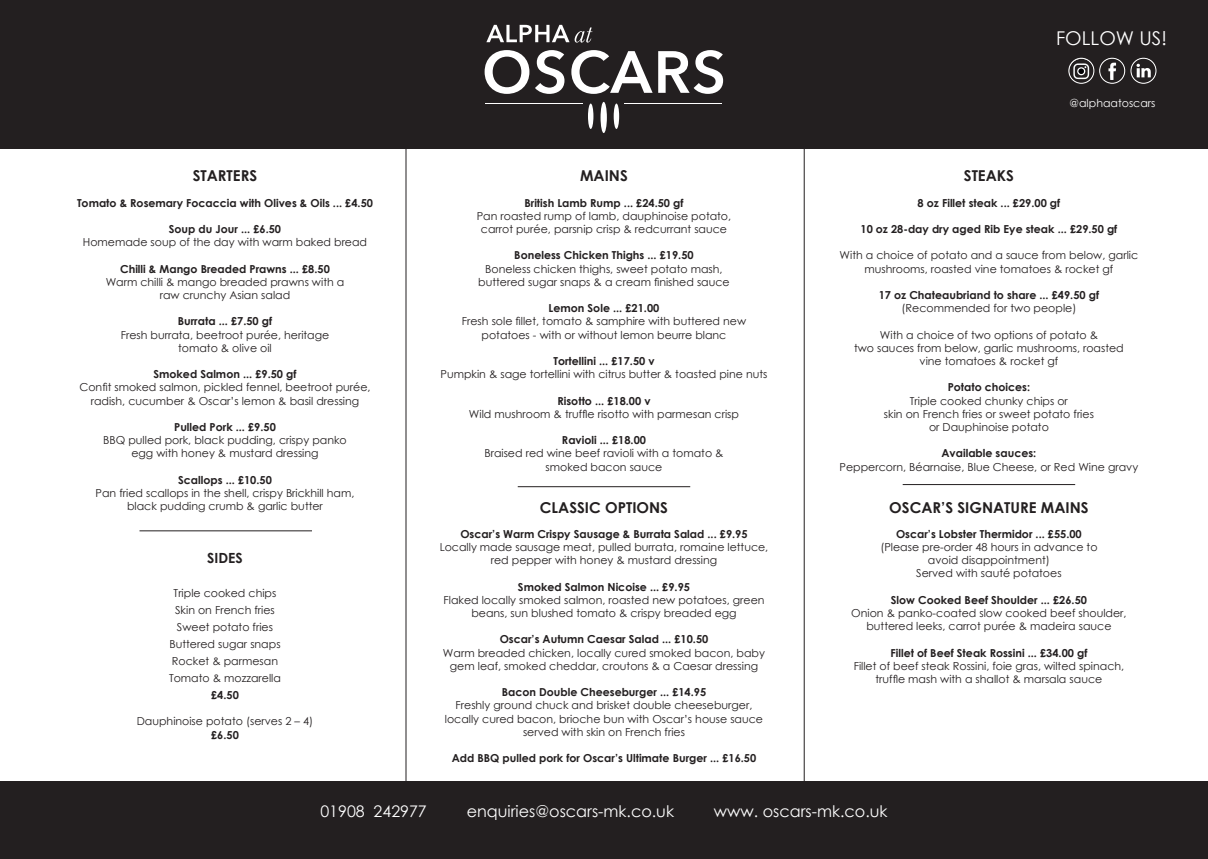
<style>
.page{position:relative;width:1208px;height:859px;background:#fff}
.page>*{position:absolute;margin:0;border:0;box-sizing:border-box;transform-origin:0 0}
.t1{font:19px "Century Gothic";color:#fff}
.t2{font:16px "Century Gothic";color:#fff}
.t3{font:700 15px "Century Gothic";color:#231f20}
.t4{font:700 14px "Century Gothic";color:#231f20}
.t5{font:11px/13.2px "Century Gothic";color:#231f20;text-align:center}
.t6{font:700 11px "Century Gothic";color:#231f20}
.t7{font:11px "Century Gothic";color:#fff}
.s1{font-weight:700}
</style>
<div class="page">
<div style="left:0;top:781px;width:1208px;height:78px;background:#231f20"></div>
<hr style="left:139px;top:530px;width:173px;height:1px;background:#231f20">
<hr style="left:518px;top:486px;width:172px;height:1px;background:#231f20">
<hr style="left:902px;top:484px;width:173px;height:1px;background:#231f20">
<hr style="left:405px;top:112px;width:1px;height:680px;background:#231f20">
<hr style="left:803px;top:112px;width:1px;height:680px;background:#231f20">
<div style="left:0;top:0;width:1208px;height:148px;background:#231f20"></div>
<div style="left:1099px;top:58px;width:26px;height:26px;border:1px solid #fff;border-radius:50%"></div>
<svg style="left:1132px;top:58px;width:24px;height:25px"></svg>
<div style="left:1130px;top:58px;width:26px;height:26px;border:1px solid #fff;border-radius:50%"></div>
<svg style="left:1069px;top:58px;width:55px;height:25px"></svg>
<div style="left:1068px;top:58px;width:26px;height:26px;border:1px solid #fff;border-radius:50%"></div>
<svg style="left:484px;top:50px;width:45px;height:44px"></svg>
<svg style="left:535px;top:50px;width:29px;height:44px"></svg>
<svg style="left:571px;top:50px;width:81px;height:44px"></svg>
<svg style="left:658px;top:50px;width:65px;height:44px"></svg>
<div style="left:600px;top:102px;width:7px;height:31px;background:#fff;border-radius:50%"></div>
<div style="left:588px;top:104px;width:5px;height:25px;background:#fff;border-radius:50%"></div>
<div style="left:613px;top:104px;width:6px;height:25px;background:#fff;border-radius:50%"></div>
<svg style="left:486px;top:25px;width:106px;height:18px"></svg>
<hr style="left:485px;top:103px;width:98px;height:1px;background:#fff">
<hr style="left:624px;top:103px;width:98px;height:1px;background:#fff">
<p class="t1" style="left:1056px;top:25px;width:112px">FOLLOW US!</p>
<p class="t3" style="left:193px;top:164px;width:66px">STARTERS</p>
<p class="t6" style="left:77px;top:194px;width:297px">Tomato &amp; Rosemary Focaccia with Olives &amp; Oils ... £4.50</p>
<p class="t6" style="left:169px;top:221px;width:114px">Soup du Jour ... £6.50</p>
<p class="t5" style="left:83px;top:235px;width:286px">Homemade soup of the day with warm baked bread</p>
<p class="t6" style="left:120px;top:260px;width:211px">Chilli &amp; Mango Breaded Prawns ... £8.50</p>
<p class="t5" style="left:106px;top:275px;width:240px">Warm chilli &amp; mango breaded prawns with a raw crunchy Asian salad</p>
<p class="t6" style="left:178px;top:313px;width:96px">Burrata ... £7.50 gf</p>
<p class="t5" style="left:121px;top:328px;width:210px">Fresh burrata, beetroot purée, heritage tomato &amp; olive oil</p>
<p class="t6" style="left:153px;top:366px;width:144px">Smoked Salmon ... £9.50 gf</p>
<p class="t5" style="left:79px;top:381px;width:292px">Confit smoked salmon, pickled fennel, beetroot purée, radish, cucumber &amp; Oscar’s lemon &amp; basil dressing</p>
<p class="t6" style="left:174px;top:419px;width:103px">Pulled Pork ... £9.50</p>
<p class="t5" style="left:103px;top:433px;width:245px">BBQ pulled pork, black pudding, crispy panko egg with honey &amp; mustard dressing</p>
<p class="t6" style="left:178px;top:471px;width:95px">Scallops ... £10.50</p>
<p class="t5" style="left:96px;top:486px;width:260px">Pan fried scallops in the shell, crispy Brickhill ham, black pudding crumb &amp; garlic butter</p>
<p class="t4" style="left:207px;top:547px;width:37px">SIDES</p>
<p class="t5" style="left:174px;top:586px;width:104px">Triple cooked chips</p>
<p class="t5" style="left:175px;top:603px;width:101px">Skin on French fries</p>
<p class="t5" style="left:177px;top:620px;width:98px">Sweet potato fries</p>
<p class="t5" style="left:169px;top:637px;width:113px">Buttered sugar snaps</p>
<p class="t5" style="left:172px;top:654px;width:108px">Rocket &amp; parmesan</p>
<p class="t5" style="left:169px;top:671px;width:113px">Tomato &amp; mozzarella</p>
<p class="t6" style="left:211px;top:687px;width:29px">£4.50</p>
<p class="t5" style="left:137px;top:715px;width:178px">Dauphinoise potato (serves 2 – 4)</p>
<p class="t6" style="left:211px;top:726px;width:29px">£6.50</p>
<p class="t3" style="left:580px;top:164px;width:49px">MAINS</p>
<p class="t6" style="left:524px;top:194px;width:161px">British Lamb Rump ... £24.50 gf</p>
<p class="t5" style="left:477px;top:209px;width:256px">Pan roasted rump of lamb, dauphinoise potato, carrot purée, parsnip crisp &amp; redcurrant sauce</p>
<p class="t6" style="left:514px;top:247px;width:181px">Boneless Chicken Thighs ... £19.50</p>
<p class="t5" style="left:478px;top:262px;width:253px">Boneless chicken thighs, sweet potato mash, buttered sugar snaps &amp; a cream finished sauce</p>
<p class="t6" style="left:548px;top:300px;width:112px">Lemon Sole ... £21.00</p>
<p class="t5" style="left:462px;top:315px;width:286px">Fresh sole fillet, tomato &amp; samphire with buttered new potatoes - with or without lemon beurre blanc</p>
<p class="t6" style="left:553px;top:353px;width:103px">Tortellini ... £17.50 v</p>
<p class="t5" style="left:440px;top:367px;width:328px">Pumpkin &amp; sage tortellini with citrus butter &amp; toasted pine nuts</p>
<p class="t6" style="left:557px;top:392px;width:95px">Risotto ... £18.00 v</p>
<p class="t5" style="left:469px;top:407px;width:271px">Wild mushroom &amp; truffle risotto with parmesan crisp</p>
<p class="t6" style="left:562px;top:432px;width:86px">Ravioli ... £18.00</p>
<p class="t5" style="left:484px;top:447px;width:241px">Braised red wine beef ravioli with a tomato &amp; smoked bacon sauce</p>
<p class="t3" style="left:540px;top:496px;width:130px">CLASSIC OPTIONS</p>
<p class="t6" style="left:460px;top:525px;width:289px">Oscar’s Warm Crispy Sausage &amp; Burrata Salad ... £9.95</p>
<p class="t5" style="left:440px;top:540px;width:330px">Locally made sausage meat, pulled burrata, romaine lettuce, red pepper with honey &amp; mustard dressing</p>
<p class="t6" style="left:518px;top:578px;width:174px">Smoked Salmon Nicoise ... £9.95</p>
<p class="t5" style="left:443px;top:593px;width:322px">Flaked locally smoked salmon, roasted new potatoes, green beans, sun blushed tomato &amp; crispy breaded egg</p>
<p class="t6" style="left:500px;top:631px;width:210px">Oscar’s Autumn Caesar Salad ... £10.50</p>
<p class="t5" style="left:443px;top:646px;width:323px">Warm breaded chicken, locally cured smoked bacon, baby gem leaf, smoked cheddar, croutons &amp; a Caesar dressing</p>
<p class="t6" style="left:502px;top:684px;width:206px">Bacon Double Cheeseburger ... £14.95</p>
<p class="t5" style="left:445px;top:699px;width:320px">Freshly ground chuck and brisket double cheeseburger, locally cured bacon, brioche bun with Oscar’s house sauce served with skin on French fries</p>
<p class="t6" style="left:452px;top:750px;width:306px">Add BBQ pulled pork for Oscar’s Ultimate Burger ... £16.50</p>
<p class="t7" style="left:1069px;top:96px;width:87px">@alphaatoscars</p>
<p class="t3" style="left:964px;top:164px;width:52px">STEAKS</p>
<p class="t6" style="left:917px;top:194px;width:144px">8 oz Fillet steak ... £29.00 gf</p>
<p class="t6" style="left:860px;top:221px;width:258px">10 oz 28-day dry aged Rib Eye steak ... £29.50 gf</p>
<p class="t5" style="left:839px;top:249px;width:300px">With a choice of potato and a sauce from below, garlic mushrooms, roasted vine tomatoes &amp; rocket gf</p>
<p class="t6" style="left:878px;top:287px;width:222px">17 oz Chateaubriand to share ... £49.50 gf</p>
<p class="t5" style="left:901px;top:301px;width:176px">(Recommended for two people)</p>
<p class="t5" style="left:854px;top:328px;width:271px">With a choice of two options of potato &amp;<br>two sauces from below, garlic mushrooms, roasted</p>
<p class="t5" style="left:919px;top:354px;width:140px">vine tomatoes &amp; rocket gf</p>
<p class="t6" style="left:947px;top:379px;width:84px">Potato choices:</p>
<p class="t5" style="left:910px;top:394px;width:159px">Triple cooked chunky chips or</p>
<p class="t5" style="left:884px;top:407px;width:211px">skin on French fries or sweet potato fries</p>
<p class="t5" style="left:929px;top:420px;width:121px">or Dauphinoise potato</p>
<p class="t5" style="left:839px;top:447px;width:300px"><span class="s1">Available sauces:<br></span>Peppercorn, Béarnaise, Blue Cheese, or Red Wine gravy</p>
<p class="t3" style="left:889px;top:496px;width:201px">OSCAR’S SIGNATURE MAINS</p>
<p class="t6" style="left:896px;top:525px;width:187px">Oscar’s Lobster Thermidor ... £55.00</p>
<p class="t5" style="left:880px;top:540px;width:219px">(Please pre-order 48 hours in advance to</p>
<p class="t5" style="left:928px;top:553px;width:123px">avoid disappointment)</p>
<p class="t5" style="left:916px;top:567px;width:147px">Served with sauté potatoes</p>
<p class="t6" style="left:891px;top:591px;width:198px">Slow Cooked Beef Shoulder ... £26.50</p>
<p class="t5" style="left:851px;top:606px;width:277px">Onion &amp; panko-coated slow cooked beef shoulder, buttered leeks, carrot purée &amp; madeira sauce</p>
<p class="t6" style="left:890px;top:644px;width:198px">Fillet of Beef Steak Rossini ... £34.00 gf</p>
<p class="t5" style="left:853px;top:659px;width:272px">Fillet of beef steak Rossini, foie gras, wilted spinach, truffle mash with a shallot &amp; marsala sauce</p>
<p class="t2" style="left:320px;top:800px;width:108px">01908 242977</p>
<p class="t2" style="left:467px;top:800px;width:209px">enquiries@oscars-mk.co.uk</p>
<p class="t2" style="left:714px;top:800px;width:175px">www. oscars-mk.co.uk</p>
</div>
